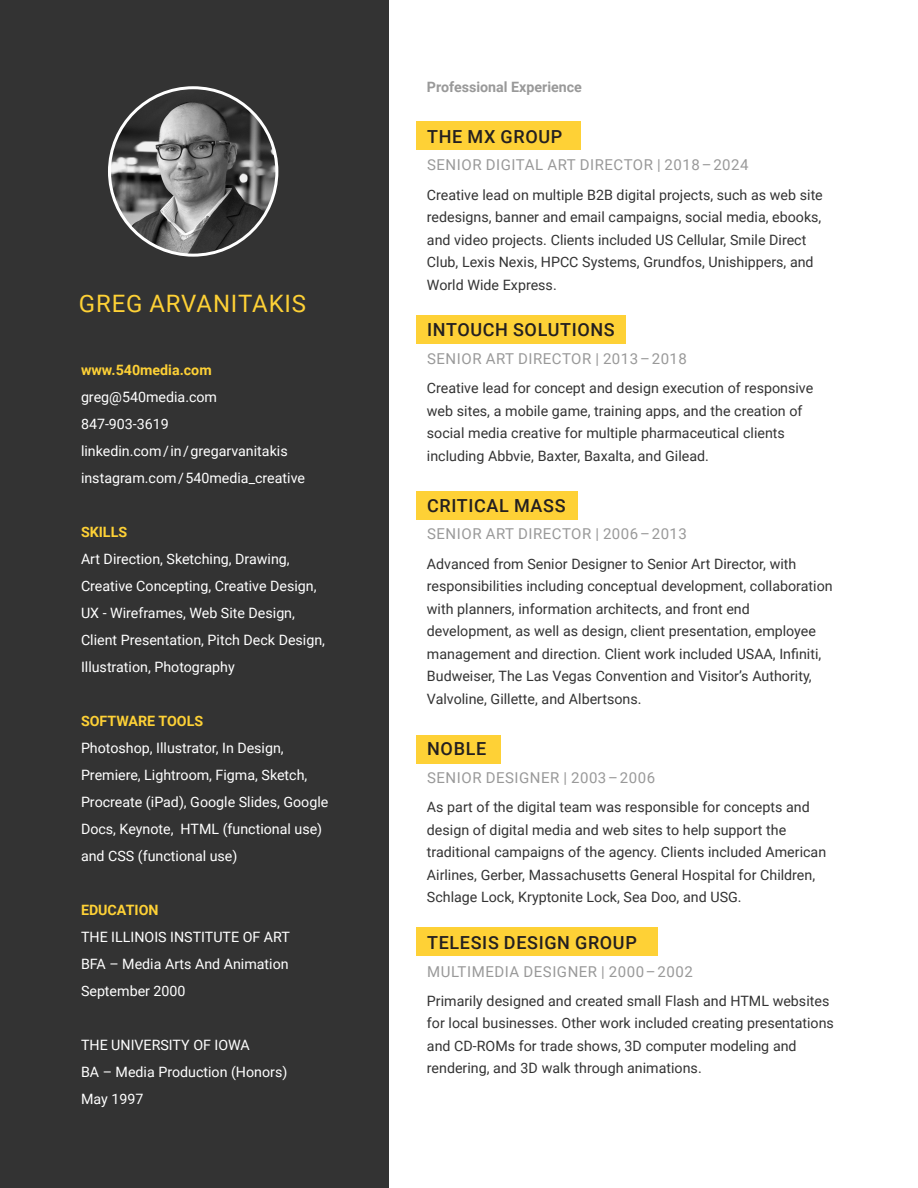
<style>
.page{position:relative;width:918px;height:1188px;background:#fff}
.page>*{position:absolute;margin:0;border:0;box-sizing:border-box;transform-origin:0 0}
.t1{font:24px "Roboto";letter-spacing:.035em;color:#fed136}
.t2{font:500 18px "Roboto";letter-spacing:.035em;color:#231f20}
.t3{font:15px "Roboto";letter-spacing:.035em;color:#999}
.Left_column_body_copy{font:14.25px/22.5px "Roboto";color:#333}
.right_column_text{font:14.25px/27px "Roboto";color:#fff}
.right_column_text_bold{font:700 14.25px "Roboto";color:#fed136}
.right_column_text_bold-2{font:700 14.25px "Roboto";color:#999}
</style>
<div class="page">
<div style="left:416px;top:122px;width:164px;height:28px;background:#fed136"></div>
<div style="left:416px;top:315px;width:210px;height:28px;background:#fed136"></div>
<div style="left:416px;top:492px;width:162px;height:28px;background:#fed136"></div>
<div style="left:416px;top:735px;width:85px;height:28px;background:#fed136"></div>
<div style="left:416px;top:928px;width:242px;height:28px;background:#fed136"></div>
<div style="left:0;top:0;width:388px;height:1188px;background:#333"></div>
<img style="left:109px;top:88px;width:168px;height:167px;border-radius:84px">
<p class="t1" style="left:79px;top:286px;width:229px">GREG ARVANITAKIS</p>
<p class="right_column_text_bold" style="left:81px;top:360px;width:132px">www.540media.com</p>
<p class="right_column_text" style="left:81px;top:383px;width:138px">greg@540media.com</p>
<p class="right_column_text" style="left:81px;top:410px;width:89px">847-903-3619</p>
<p class="right_column_text" style="left:81px;top:437px;width:208px">linkedin.com / in / gregarvanitakis</p>
<p class="right_column_text" style="left:81px;top:464px;width:226px">instagram.com / 540media_creative</p>
<p class="right_column_text_bold" style="left:81px;top:522px;width:48px">SKILLS</p>
<p class="right_column_text" style="left:81px;top:545px;width:246px">Art Direction, Sketching, Drawing, Creative Concepting, Creative Design, UX - Wireframes, Web Site Design, Client Presentation, Pitch Deck Design, Illustration, Photography</p>
<p class="right_column_text_bold" style="left:81px;top:711px;width:124px">SOFTWARE TOOLS</p>
<p class="right_column_text" style="left:81px;top:734px;width:249px">Photoshop, Illustrator, In Design, Premiere, Lightroom, Figma, Sketch, Procreate (iPad), Google Slides, Google Docs, Keynote, HTML (functional use) and CSS (functional use)</p>
<p class="right_column_text_bold" style="left:81px;top:900px;width:79px">EDUCATION</p>
<p class="right_column_text" style="left:81px;top:923px;width:210px">THE ILLINOIS INSTITUTE OF ART</p>
<p class="right_column_text" style="left:81px;top:950px;width:209px">BFA – Media Arts And Animation<br>September 2000</p>
<p class="right_column_text" style="left:81px;top:1031px;width:170px">THE UNIVERSITY OF IOWA</p>
<p class="right_column_text" style="left:81px;top:1058px;width:208px">BA – Media Production (Honors)<br>May 1997</p>
<p class="right_column_text_bold-2" style="left:427px;top:77px;width:157px">Professional Experience</p>
<h1 class="t2" style="left:427px;top:124px;width:137px">THE MX GROUP</h1>
<h2 class="t3" style="left:427px;top:155px;width:323px">SENIOR DIGITAL ART DIRECTOR | 2018 – 2024</h2>
<p class="Left_column_body_copy" style="left:427px;top:183px;width:397px">Creative lead on multiple B2B digital projects, such as web site redesigns, banner and email campaigns, social media, ebooks, and video projects. Clients included US Cellular, Smile Direct Club, Lexis Nexis, HPCC Systems, Grundfos, Unishippers, and World Wide Express.</p>
<h1 class="t2" style="left:427px;top:317px;width:189px">INTOUCH SOLUTIONS</h1>
<h2 class="t3" style="left:427px;top:348px;width:261px">SENIOR ART DIRECTOR | 2013 – 2018</h2>
<p class="Left_column_body_copy" style="left:427px;top:376px;width:388px">Creative lead for concept and design execution of responsive web sites, a mobile game, training apps, and the creation of social media creative for multiple pharmaceutical clients including Abbvie, Baxter, Baxalta, and Gilead.</p>
<h1 class="t2" style="left:427px;top:493px;width:140px">CRITICAL MASS</h1>
<h2 class="t3" style="left:427px;top:524px;width:261px">SENIOR ART DIRECTOR | 2006 – 2013</h2>
<p class="Left_column_body_copy" style="left:427px;top:552px;width:407px">Advanced from Senior Designer to Senior Art Director, with responsibilities including conceptual development, collaboration with planners, information architects, and front end development, as well as design, client presentation, employee management and direction. Client work included USAA, Infiniti, Budweiser, The Las Vegas Convention and Visitor’s Authority, Valvoline, Gillette, and Albertsons.</p>
<h1 class="t2" style="left:427px;top:736px;width:60px">NOBLE</h1>
<h2 class="t3" style="left:427px;top:767px;width:229px">SENIOR DESIGNER | 2003 – 2006</h2>
<p class="Left_column_body_copy" style="left:427px;top:796px;width:401px">As part of the digital team was responsible for concepts and design of digital media and web sites to help support the traditional campaigns of the agency. Clients included American Airlines, Gerber, Massachusetts General Hospital for Children, Schlage Lock, Kryptonite Lock, Sea Doo, and USG.</p>
<h1 class="t2" style="left:427px;top:930px;width:211px">TELESIS DESIGN GROUP</h1>
<h2 class="t3" style="left:427px;top:961px;width:267px">MULTIMEDIA DESIGNER | 2000 – 2002</h2>
<p class="Left_column_body_copy" style="left:427px;top:989px;width:409px">Primarily designed and created small Flash and HTML websites for local businesses. Other work included creating presentations and CD-ROMs for trade shows, 3D computer modeling and rendering, and 3D walk through animations.</p>
</div>
